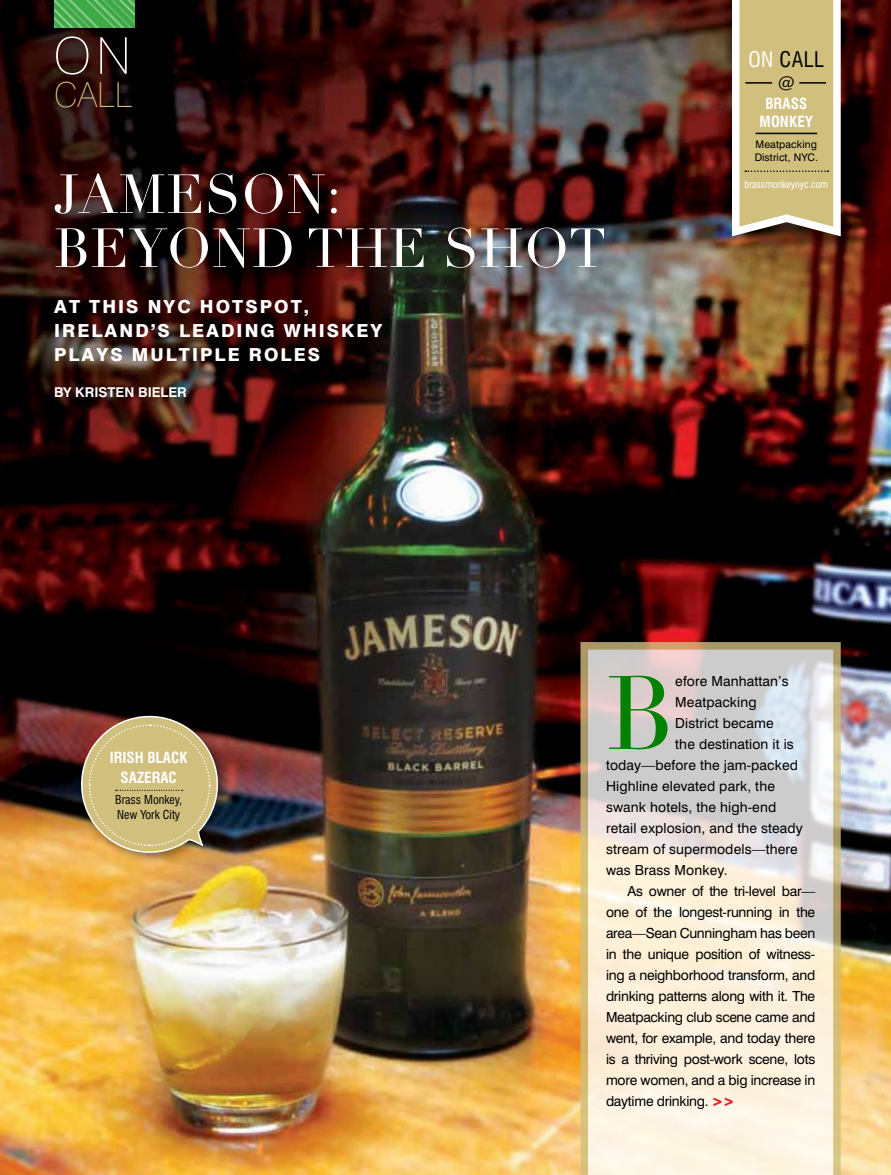
<style>
.page{position:relative;width:891px;height:1175px;background:#fff}
.page>*{position:absolute;margin:0;border:0;box-sizing:border-box;transform-origin:0 0}
.t1{font:102.3px "Didot";color:#008100}
.t2{font:54px/54px "Didot";letter-spacing:.01em;color:#fff}
.t3{font:100 50.7px "Swiss 721 BT";color:#fff}
.t4{font:100 34.5px "Swiss 721 BT";color:#d0bf7d}
.t5{font:condensed 21px "Swiss 721 BT";letter-spacing:.02em;color:#000}
.t6{font:800 18px/24px "Swiss 721 BT";letter-spacing:.115em;color:#fff}
.t7{font:condensed 16.5px "Swiss 721 BT";color:#000}
.t8{font:700 condensed 15px/18px "Swiss 721 BT";color:#fff;text-align:center}
.t9{font:13.8px "Swiss 721 BT";letter-spacing:-.02em;color:#000}
.t10{font:13.8px "Swiss 721 BT";letter-spacing:.01em;color:#000}
.t11{font:700 13.5px "Swiss 721 BT";color:#fff}
.t12{font:condensed 12px/15px "Swiss 721 BT";color:#000}
.t13{font:10.5px/13.5px "Swiss 721 BT";letter-spacing:.01em;color:#000}
.t14{font:condensed 10.2px "Swiss 721 BT";letter-spacing:-.01em;color:#fff}
.s1{color:#fff}
.s2{font-weight:900;color:#ed1d24}
</style>
<div class="page">
<img style="left:0;top:0;width:891px;height:1174px">
<div style="left:724px;top:0;width:118px;height:246px;background:#000;opacity:.2"></div>
<svg style="left:728px;top:0;width:116px;height:241px;background:#c7b785"></svg>
<hr style="left:745px;top:82px;width:27px;height:2px;background:#000">
<hr style="left:799px;top:82px;width:27px;height:2px;background:#000">
<img style="left:54px;top:0;width:81px;height:27px">
<div style="left:77px;top:712px;width:153px;height:152px;background:#000;opacity:.35"></div>
<svg style="left:74px;top:708px;width:151px;height:151px;background:#ad9564"></svg>
<svg style="left:580px;top:642px;width:261px;height:532px;background:#eae1d2"></svg>
<h3 class="t3" style="left:53px;top:25px;width:79px">ON</h3>
<h3 class="t4" style="left:54px;top:74px;width:80px">CALL</h3>
<h2 class="t2" style="left:54px;top:168px;width:554px">JAMESON:<br>BEYOND THE SHOT</h2>
<h3 class="t6" style="left:54px;top:295px;width:330px">AT THIS NYC HOTSPOT,<br>IRELAN D’S LEADING WHISKEY<br>PLAYS MULTIPLE ROLES</h3>
<p class="t11" style="left:54px;top:384px;width:134px">BY KRISTEN BIELER</p>
<h3 class="t5" style="left:749px;top:46px;width:77px"><span class="s1">on</span> call</h3>
<p class="t7" style="left:778px;top:72px;width:18px">@</p>
<p class="t8" style="left:760px;top:95px;width:55px">BRASS<br>MONKEY</p>
<p class="t13" style="left:755px;top:137px;width:65px">Meatpacking<br>District, NYC.</p>
<p class="t14" style="left:745px;top:178px;width:85px">brassmonkeynyc.com</p>
<p class="t8" style="left:110px;top:748px;width:79px;line-height:19.5px">IRISH BLACK<br>SAZERAC</p>
<p class="t12" style="left:115px;top:792px;width:69px">Brass Monkey,<br>New York City</p>
<h1 class="t1" style="left:606px;top:652px;width:60px">B</h1>
<p class="t10" style="left:675px;top:672px;width:115px">efore Manhattan’s</p>
<p class="t10" style="left:675px;top:693px;width:83px">Meatpacking</p>
<p class="t10" style="left:675px;top:714px;width:100px">District became</p>
<p class="t10" style="left:675px;top:735px;width:120px">the destination it is</p>
<p class="t10" style="left:606px;top:756px;width:194px">today—before the jam-packed</p>
<p class="t10" style="left:606px;top:777px;width:170px">Highline elevated park, the</p>
<p class="t10" style="left:606px;top:798px;width:172px">swank hotels, the high-end</p>
<p class="t10" style="left:606px;top:819px;width:198px">retail explosion, and the steady</p>
<p class="t10" style="left:606px;top:840px;width:193px">stream of supermodels—there</p>
<p class="t10" style="left:606px;top:861px;width:123px">was Brass Monkey.</p>
<p class="t9" style="left:628px;top:882px;width:189px">As owner of the tri-level bar—</p>
<p class="t9" style="left:606px;top:903px;width:211px">one of the longest-running in the</p>
<p class="t9" style="left:606px;top:924px;width:211px">area—Sean Cunningham has been</p>
<p class="t9" style="left:606px;top:945px;width:211px">in the unique position of witness-</p>
<p class="t9" style="left:606px;top:966px;width:211px">ing a neighborhood transform, and</p>
<p class="t9" style="left:606px;top:987px;width:211px">drinking patterns along with it. The</p>
<p class="t9" style="left:606px;top:1008px;width:211px">Meatpacking club scene came and</p>
<p class="t9" style="left:606px;top:1029px;width:211px">went, for example, and today there</p>
<p class="t9" style="left:606px;top:1050px;width:211px">is a thriving post-work scene, lots</p>
<p class="t9" style="left:606px;top:1071px;width:211px">more women, and a big increase in</p>
<p class="t9" style="left:606px;top:1092px;width:130px">daytime drinking. <span class="s2">&gt;&gt;</span></p>
</div>
